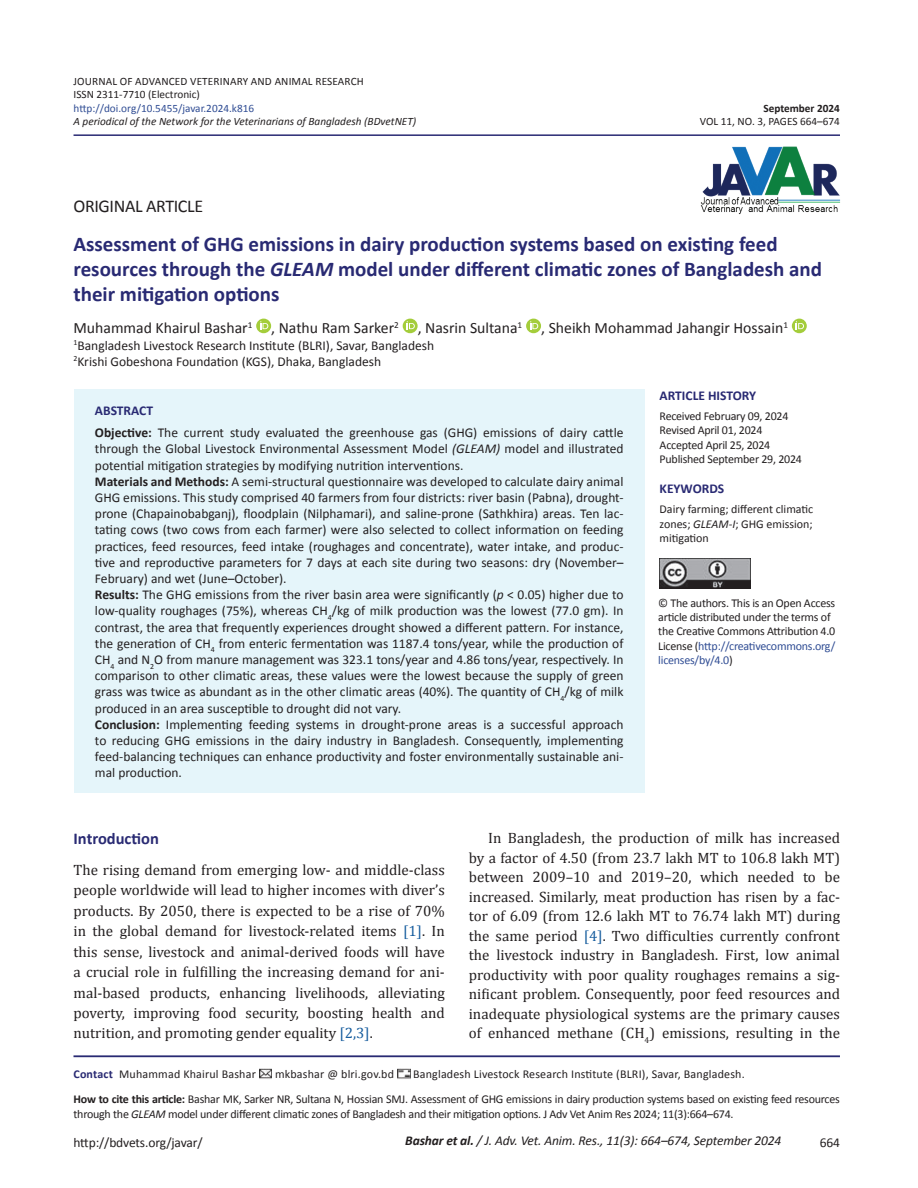
<style>
.page{position:relative;width:918px;height:1188px;background:#fff}
.page>*{position:absolute;margin:0;border:0;box-sizing:border-box;transform-origin:0 0}
.t1{font:700 21px/25.2px "Calibri";color:#292a73}
.t2{font:18px "Calibri";letter-spacing:-.02em;color:#231f20}
.t3{font:700 16.5px "Calibri";color:#292a73}
.t4{font:15.75px "Calibri";color:#231f20}
.t5{font:15px/19.5px "Cambria";color:#231f20;text-align:justify}
.t6{font:13.5px/16.2px "Calibri";color:#231f20}
.t7{font:italic 13.5px "Calibri";letter-spacing:-.01em;color:#231f20}
.t8{font:700 13.5px "Calibri";color:#292a73}
.t9{font:12px/14.4px "Calibri";letter-spacing:-.02em;color:#231f20}
.t10{font:12px "Calibri";letter-spacing:.015em;color:#231f20}
.t11{font:11.25px/13.5px "Calibri";color:#231f20}
.t12{font:italic 11.25px "Calibri";color:#231f20}
.t13{font:11.25px "Calibri";color:#304d94}
.t14{font:700 11.25px "Calibri";color:#231f20}
.s1{font-style:italic}
.s2{font-weight:700;color:#292a73}
.s3{font-weight:700}
.s4{color:#304d94}
.s5{color:#175d9e}
</style>
<div class="page">
<hr style="left:74px;top:134px;width:766px;height:2px;background:#292a73">
<svg style="left:256px;top:322px;width:15px;height:11px"></svg>
<svg style="left:256px;top:318px;width:15px;height:15px"></svg>
<svg style="left:260px;top:321px;width:8px;height:8px"></svg>
<svg style="left:402px;top:322px;width:16px;height:11px"></svg>
<svg style="left:403px;top:318px;width:15px;height:15px"></svg>
<svg style="left:407px;top:321px;width:8px;height:8px"></svg>
<svg style="left:526px;top:322px;width:15px;height:11px"></svg>
<svg style="left:526px;top:318px;width:15px;height:15px"></svg>
<svg style="left:530px;top:321px;width:8px;height:8px"></svg>
<svg style="left:792px;top:322px;width:15px;height:11px"></svg>
<svg style="left:792px;top:318px;width:15px;height:15px"></svg>
<svg style="left:796px;top:321px;width:8px;height:8px"></svg>
<hr style="left:74px;top:1055px;width:766px;height:2px;background:#292a73">
<svg style="left:259px;top:1068px;width:13px;height:11px"></svg>
<svg style="left:397px;top:1068px;width:13px;height:11px"></svg>
<img style="left:700px;top:146px;width:141px;height:69px">
<div style="left:74px;top:389px;width:571px;height:404px;background:#e5f5fa"></div>
<img style="left:660px;top:558px;width:90px;height:31px">
<p class="t11" style="left:74px;top:74px;width:292px">JOURNAL OF ADVANCED VETERINARY AND ANIMAL RESEARCH<br>ISSN 2311-7710 (Electronic)</p>
<p class="t13" style="left:74px;top:101px;width:182px">http://doi.org/10.5455/javar.2024.k816</p>
<p class="t14" style="left:763px;top:101px;width:78px">September 2024</p>
<p class="t12" style="left:74px;top:115px;width:344px">A periodical of the Network for the Veterinarians of Bangladesh (BDvetNET)</p>
<p class="t11" style="left:700px;top:114px;width:142px">VOL 11, NO. 3, PAGES 664–674</p>
<h2 class="t2" style="left:74px;top:195px;width:131px">ORIGINAL ARTICLE</h2>
<h1 class="t1" style="left:74px;top:230px;width:750px">Assessment of GHG emissions in dairy production systems based on existing feed resources through the <span class="s1">GLEAM</span> model under different climatic zones of Bangladesh and their mitigation options</h1>
<p class="t4" style="left:74px;top:318px;width:716px">Muhammad Khairul Bashar<sup>1</sup> , Nathu Ram Sarker<sup>2</sup> , Nasrin Sultana<sup>1</sup> , Sheikh Mohammad Jahangir Hossain<sup>1</sup></p>
<p class="t6" style="left:74px;top:336px;width:362px"><sup>1</sup>Bangladesh Livestock Research Institute (BLRI), Savar, Bangladesh<br><sup>2</sup>Krishi Gobeshona Foundation (KGS), Dhaka, Bangladesh</p>
<p class="t6" style="left:95px;top:399px;width:530px;line-height:22.2px"><span class="s2">ABSTRACT<br></span><span class="s3">Objective:</span> The current study evaluated the greenhouse gas (GHG) emissions of dairy cattle</p>
<p class="t6" style="left:95px;top:440px;width:530px">through the Global Livestock Environmental Assessment Model <span class="s1">(GLEAM)</span> model and illustrated potential mitigation strategies by modifying nutrition interventions.<br><span class="s3">Materials and Methods:</span> A semi-structural questionnaire was developed to calculate dairy animal GHG emissions. This study comprised 40 farmers from four districts: river basin (Pabna), drought&shy;prone (Chapainobabganj), floodplain (Nilphamari), and saline-prone (Sathkhira) areas. Ten lac&shy;tating cows (two cows from each farmer) were also selected to collect information on feeding practices, feed resources, feed intake (roughages and concentrate), water intake, and produc&shy;tive and reproductive parameters for 7 days at each site during two seasons: dry (November– February) and wet (June–October).<br><span class="s3">Results:</span> The GHG emissions from the river basin area were significantly (<span class="s1">p</span> &lt; 0.05) higher due to low-quality roughages (75%), whereas CH<sub>4</sub>/kg of milk production was the lowest (77.0 gm). In contrast, the area that frequently experiences drought showed a different pattern. For instance, the generation of CH<sub>4</sub> from enteric fermentation was 1187.4 tons/year, while the production of CH<sub>4</sub> and N<sub>2</sub>O from manure management was 323.1 tons/year and 4.86 tons/year, respectively. In comparison to other climatic areas, these values were the lowest because the supply of green grass was twice as abundant as in the other climatic areas (40%). The quantity of CH<sub>4</sub>/kg of milk produced in an area susceptible to drought did not vary.<br><span class="s3">Conclusion:</span> Implementing feeding systems in drought-prone areas is a successful approach to reducing GHG emissions in the dairy industry in Bangladesh. Consequently, implementing feed-balancing techniques can enhance productivity and foster environmentally sustainable ani&shy;mal production.</p>
<p class="t8" style="left:660px;top:387px;width:98px">ARTICLE HISTORY</p>
<p class="t9" style="left:660px;top:408px;width:144px">Received February 09, 2024<br>Revised April 01, 2024<br>Accepted April 25, 2024<br>Published September 29, 2024</p>
<p class="t8" style="left:660px;top:480px;width:66px">KEYWORDS</p>
<p class="t9" style="left:660px;top:502px;width:155px;text-align:justify">Dairy farming; different climatic zones; <span class="s1">GLEAM-I</span>; GHG emission; mitigation</p>
<p class="t9" style="left:658px;top:595px;width:179px">© The authors. This is an Open Access article distributed under the terms of the Creative Commons Attribution 4.0<br>License (<span class="s4">http://creativecommons.org/ licenses/by/4.0</span>)</p>
<p class="t3" style="left:74px;top:828px;width:87px">Introduction</p>
<p class="t5" style="left:74px;top:860px;width:373px;line-height:20.4px">The rising demand from emerging low- and middle-class people worldwide will lead to higher incomes with diver’s products. By 2050, there is expected to be a rise of 70% in the global demand for livestock-related items <span class="s5">[1]</span>. In this sense, livestock and animal-derived foods will have a crucial role in fulfilling the increasing demand for ani&shy;mal-based products, enhancing livelihoods, alleviating poverty, improving food security, boosting health and nutrition, and promoting gender equality <span class="s5">[2,3]</span>.</p>
<p class="t5" style="left:469px;top:828px;width:373px;text-indent:20px">In Bangladesh, the production of milk has increased by a factor of 4.50 (from 23.7 lakh MT to 106.8 lakh MT) between 2009–10 and 2019–20, which needed to be increased. Similarly, meat production has risen by a fac&shy;tor of 6.09 (from 12.6 lakh MT to 76.74 lakh MT) during the same period <span class="s5">[4]</span>. Two difficulties currently confront the livestock industry in Bangladesh. First, low animal productivity with poor quality roughages remains a sig&shy;nificant problem. Consequently, poor feed resources and inadequate physiological systems are the primary causes of enhanced methane (CH<sub>4</sub>) emissions, resulting in the</p>
<p class="t9" style="left:74px;top:1061px;width:768px;line-height:24.9px;text-indent:340px">Bangladesh Livestock Research Institute (BLRI), Savar, Bangladesh.<br><span class="s3">How to cite this article:</span> Bashar MK, Sarker NR, Sultana N, Hossian SMJ. Assessment of GHG emissions in dairy production systems based on existing feed resources</p>
<p class="t9" style="left:74px;top:1106px;width:662px">through the <span class="s1">GLEAM</span> model under different climatic zones of Bangladesh and their mitigation options. J Adv Vet Anim Res 2024; 11(3):664–674.</p>
<p class="t10" style="left:74px;top:1067px;width:184px"><span class="s2">Contact</span> Muhammad Khairul Bashar</p>
<p class="t10" style="left:275px;top:1067px;width:121px">mkbashar @ blri.gov.bd</p>
<p class="t6" style="left:74px;top:1133px;width:131px">http://bdvets.org/javar/</p>
<p class="t7" style="left:405px;top:1132px;width:378px"><span class="s3">Bashar et al.</span> / J. Adv. Vet. Anim. Res., 11(3): 664–674, September 2024</p>
<p class="t6" style="left:820px;top:1133px;width:22px">664</p>
</div>
